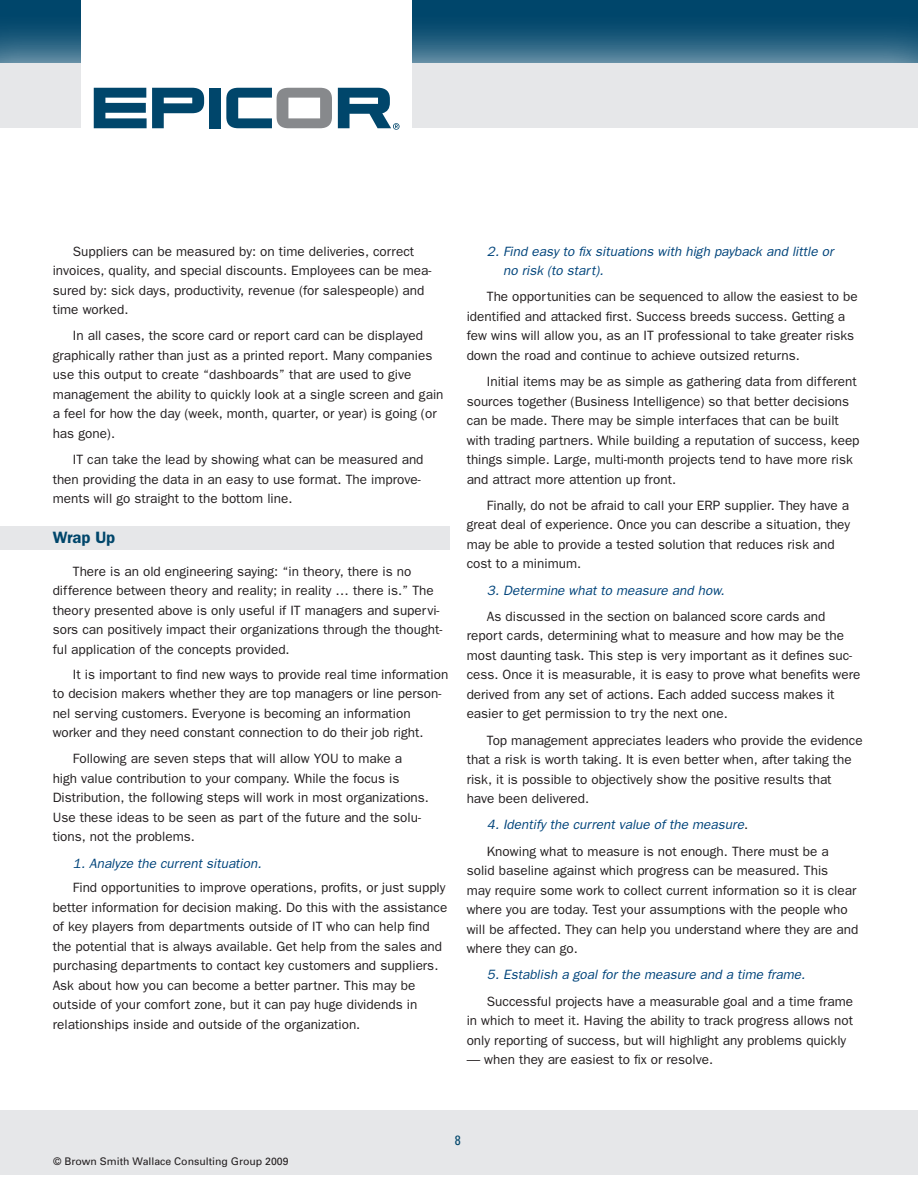
<style>
.page{position:relative;width:918px;height:1188px;background:#fff}
.page>*{position:absolute;margin:0;border:0;box-sizing:border-box;transform-origin:0 0}
.headlines{font:600 16.5px "Franklin Gothic";color:#00466b}
.body_copy{font:13.5px/19.5px "Franklin Gothic";color:#231f20}
.body_copy-2{font:italic 13.5px/19.5px "Franklin Gothic";color:#00447b}
.t1{font:condensed 13.5px "Univers";color:#00466b}
.t2{font:10.5px "Univers";color:#231f20}
.s1{font-style:normal;color:#231f20}
</style>
<div class="page">
<div style="left:0;top:0;width:918px;height:117px;background:#00466b"></div>
<div style="left:0;top:10px;width:918px;height:166px;background:#fff;opacity:.85"></div>
<div style="left:0;top:64px;width:918px;height:64px;background:#e6e7e9"></div>
<div style="left:0;top:1110px;width:918px;height:64px;background:#e6e7e9"></div>
<div style="left:81px;top:0;width:330px;height:156px;background:#fff"></div>
<div style="left:209px;top:88px;width:11px;height:40px;background:#00466b"></div>
<svg style="left:226px;top:88px;width:106px;height:40px"></svg>
<svg style="left:94px;top:88px;width:110px;height:40px"></svg>
<svg style="left:338px;top:88px;width:62px;height:42px"></svg>
<div style="left:0;top:526px;width:450px;height:23px;background:#e6e7e9"></div>
<p class="body_copy" style="left:53px;top:241px;width:380px;text-indent:20px">Suppliers can be measured by: on time deliveries, correct invoices, quality, and special discounts. Employees can be mea&shy;sured by: sick days, productivity, revenue (for salespeople) and time worked.</p>
<p class="body_copy" style="left:53px;top:326px;width:392px;text-indent:20px">In all cases, the score card or report card can be displayed graphically rather than just as a printed report. Many companies use this output to create “dashboards” that are used to give management the ability to quickly look at a single screen and gain a feel for how the day (week, month, quarter, or year) is going (or has gone).</p>
<p class="body_copy" style="left:53px;top:449px;width:372px;text-indent:20px">IT can take the lead by showing what can be measured and then providing the data in an easy to use format. The improve&shy;ments will go straight to the bottom line.</p>
<p class="headlines" style="left:53px;top:527px;width:64px">Wrap Up</p>
<p class="body_copy" style="left:53px;top:561px;width:391px;text-indent:20px">There is an old engineering saying: “in theory, there is no difference between theory and reality; in reality … there is.” The theory presented above is only useful if IT managers and supervi&shy;sors can positively impact their organizations through the thought&shy;ful application of the concepts provided.</p>
<p class="body_copy" style="left:53px;top:664px;width:397px;text-indent:20px">It is important to find new ways to provide real time information to decision makers whether they are top managers or line person&shy;nel serving customers. Everyone is becoming an information worker and they need constant connection to do their job right.</p>
<p class="body_copy" style="left:53px;top:749px;width:378px;text-indent:20px">Following are seven steps that will allow YOU to make a high value contribution to your company. While the focus is Distribution, the following steps will work in most organizations.<br>Use these ideas to be seen as part of the future and the solu&shy;tions, not the problems.</p>
<p class="body_copy-2" style="left:73px;top:853px;width:190px">1. Analyze the current situation.</p>
<p class="body_copy" style="left:53px;top:878px;width:396px;text-indent:20px">Find opportunities to improve operations, profits, or just supply better information for decision making. Do this with the assistance of key players from departments outside of IT who can help find the potential that is always available. Get help from the sales and purchasing departments to contact key customers and suppliers.<br>Ask about how you can become a better partner. This may be outside of your comfort zone, but it can pay huge dividends in relationships inside and outside of the organization.</p>
<p class="body_copy-2" style="left:503px;top:241px;width:332px;text-indent:-16px">2. Find easy to fix situations with high payback and little or no risk (to start).</p>
<p class="body_copy" style="left:467px;top:287px;width:393px;text-indent:20px">The opportunities can be sequenced to allow the easiest to be identified and attacked first. Success breeds success. Getting a few wins will allow you, as an IT professional to take greater risks down the road and continue to achieve outsized returns.</p>
<p class="body_copy" style="left:467px;top:371px;width:394px;text-indent:20px">Initial items may be as simple as gathering data from different sources together (Business Intelligence) so that better decisions can be made. There may be simple interfaces that can be built with trading partners. While building a reputation of success, keep things simple. Large, multi-month projects tend to have more risk and attract more attention up front.</p>
<p class="body_copy" style="left:467px;top:495px;width:385px;text-indent:20px">Finally, do not be afraid to call your ERP supplier. They have a great deal of experience. Once you can describe a situation, they may be able to provide a tested solution that reduces risk and cost to a minimum.</p>
<p class="body_copy-2" style="left:487px;top:580px;width:239px">3. Determine what to measure and how.</p>
<p class="body_copy" style="left:467px;top:606px;width:395px;text-indent:20px">As discussed in the section on balanced score cards and report cards, determining what to measure and how may be the most daunting task. This step is very important as it defines suc&shy;cess. Once it is measurable, it is easy to prove what benefits were derived from any set of actions. Each added success makes it easier to get permission to try the next one.</p>
<p class="body_copy" style="left:467px;top:730px;width:397px;text-indent:20px">Top management appreciates leaders who provide the evidence that a risk is worth taking. It is even better when, after taking the risk, it is possible to objectively show the positive results that have been delivered.</p>
<p class="body_copy-2" style="left:487px;top:815px;width:263px">4. Identify the current value of the measure<span class="s1">.</span></p>
<p class="body_copy" style="left:467px;top:841px;width:393px;text-indent:20px">Knowing what to measure is not enough. There must be a solid baseline against which progress can be measured. This<br>may require some work to collect current information so it is clear where you are today. Test your assumptions with the people who will be affected. They can help you understand where they are and where they can go.</p>
<p class="body_copy-2" style="left:487px;top:965px;width:320px">5. Establish a goal for the measure and a time frame.</p>
<p class="body_copy" style="left:467px;top:991px;width:388px;text-align:justify;text-indent:20px">Successful projects have a measurable goal and a time frame in which to meet it. Having the ability to track progress allows not only reporting of success, but will highlight any problems quickly</p>
<p class="body_copy" style="left:467px;top:1049px;width:248px">— when they are easiest to fix or resolve.</p>
<p class="t2" style="left:53px;top:1155px;width:237px">© Brown Smith Wallace Consulting Group 2009</p>
<p class="t1" style="left:455px;top:1132px;width:7px">8</p>
</div>
